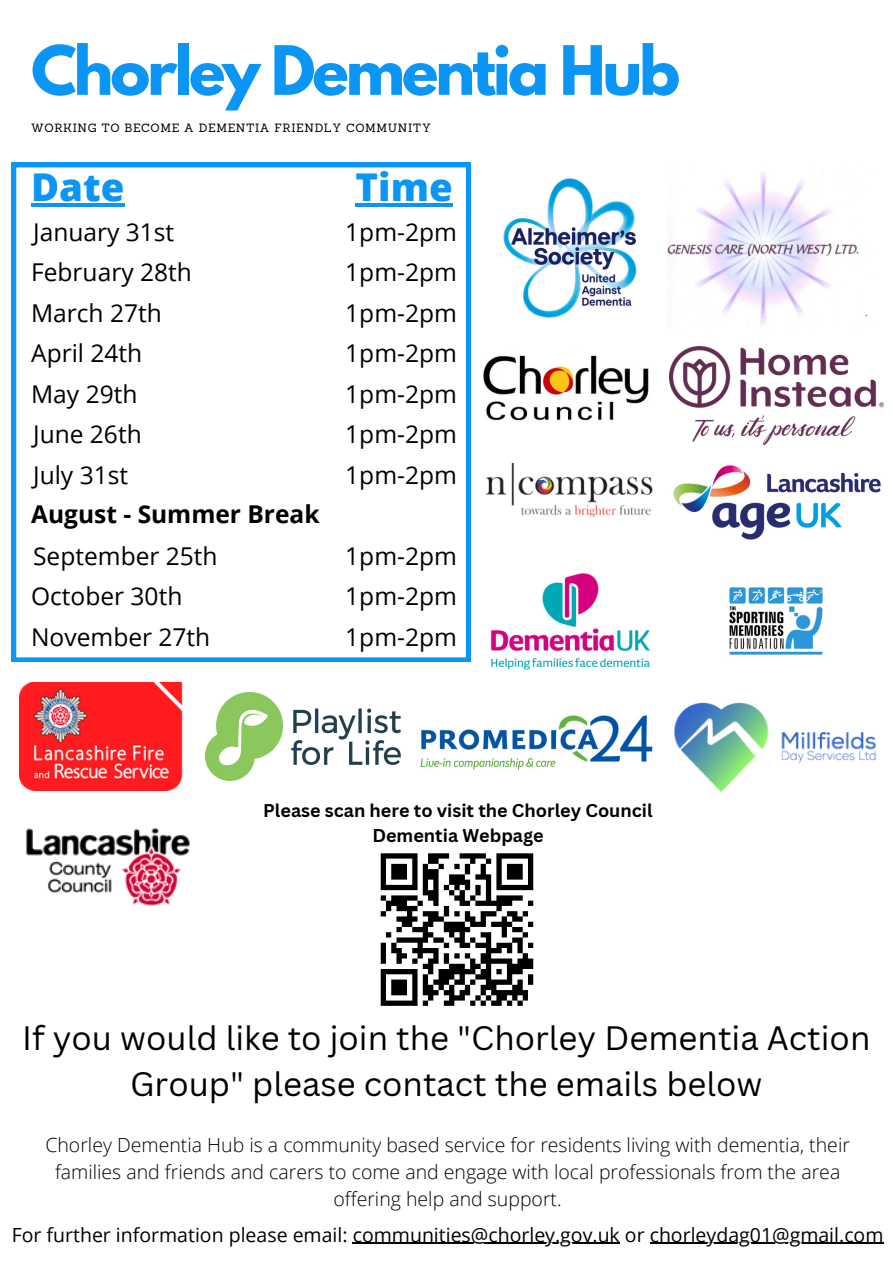
<style>
.page{position:relative;width:893px;height:1264px;background:#fff}
.page>*{position:absolute;margin:0;border:0;box-sizing:border-box;transform-origin:0 0}
.t1{font:700 60.15px "League Spartan";letter-spacing:-.05em;color:#0b96f6}
.t2{font:800 38.25px "Open Sans";color:#0b96f6}
.t3{font:33px/46px "Canva Sans";color:#000;text-align:center}
.t4{font:24.6px "Open Sans";color:#000}
.t5{font:700 24.6px "Open Sans";color:#000}
.t6{font:300 19.5px/27px "Open Sans";color:#000;text-align:center}
.t7{font:19.5px "Open Sans";color:#000}
.t8{font:700 18px/24.8px "Canva Sans";color:#000;text-align:center}
.t9{font:11.7px "Sanchez";letter-spacing:.05em;color:#000}
</style>
<div class="page">
<img style="left:420px;top:715px;width:233px;height:55px">
<img style="left:19px;top:682px;width:163px;height:108px">
<img style="left:674px;top:702px;width:202px;height:90px">
<img style="left:205px;top:692px;width:195px;height:88px">
<img style="left:490px;top:573px;width:160px;height:97px">
<img style="left:729px;top:587px;width:94px;height:68px">
<img style="left:487px;top:463px;width:165px;height:53px">
<img style="left:503px;top:178px;width:133px;height:140px">
<img style="left:673px;top:465px;width:208px;height:75px">
<img style="left:669px;top:347px;width:213px;height:98px">
<img style="left:667px;top:170px;width:201px;height:155px">
<img style="left:483px;top:355px;width:166px;height:66px">
<img style="left:26px;top:828px;width:164px;height:78px">
<hr style="left:353px;top:1242px;width:267px;height:1px;background:#000">
<hr style="left:649px;top:1242px;width:234px;height:1px;background:#000">
<svg style="left:12px;top:163px;width:458px;height:499px"></svg>
<hr style="left:355px;top:203px;width:97px;height:3px;background:#0b96f6">
<hr style="left:31px;top:203px;width:93px;height:3px;background:#0b96f6">
<svg style="left:380px;top:853px;width:154px;height:153px"></svg>
<p class="t1" style="left:31px;top:41px;width:650px">Chorley Dementia Hub</p>
<p class="t9" style="left:31px;top:120px;width:401px">WORKING TO BECOME A DEMENTIA FRIENDLY COMMUNITY</p>
<p class="t2" style="left:31px;top:160px;width:95px">Date</p>
<p class="t2" style="left:355px;top:160px;width:99px">Time</p>
<p class="t4" style="left:33px;top:214px;width:143px">January 31st</p>
<p class="t4" style="left:31px;top:255px;width:162px">February 28th</p>
<p class="t4" style="left:31px;top:295px;width:132px">March 27th</p>
<p class="t4" style="left:31px;top:336px;width:113px">April 24th</p>
<p class="t4" style="left:31px;top:376px;width:108px">May 29th</p>
<p class="t4" style="left:33px;top:417px;width:110px">June 26th</p>
<p class="t4" style="left:33px;top:457px;width:96px">July 31st</p>
<p class="t5" style="left:31px;top:497px;width:290px">August - Summer Break</p>
<p class="t4" style="left:33px;top:538px;width:186px">September 25th</p>
<p class="t4" style="left:31px;top:579px;width:153px">October 30th</p>
<p class="t4" style="left:31px;top:619px;width:181px">November 27th</p>
<p class="t4" style="left:345px;top:214px;width:113px">1pm-2pm</p>
<p class="t4" style="left:345px;top:255px;width:113px">1pm-2pm</p>
<p class="t4" style="left:345px;top:295px;width:113px">1pm-2pm</p>
<p class="t4" style="left:345px;top:336px;width:113px">1pm-2pm</p>
<p class="t4" style="left:345px;top:376px;width:113px">1pm-2pm</p>
<p class="t4" style="left:345px;top:417px;width:113px">1pm-2pm</p>
<p class="t4" style="left:345px;top:457px;width:113px">1pm-2pm</p>
<p class="t4" style="left:345px;top:538px;width:113px">1pm-2pm</p>
<p class="t4" style="left:345px;top:579px;width:113px">1pm-2pm</p>
<p class="t4" style="left:345px;top:619px;width:113px">1pm-2pm</p>
<p class="t8" style="left:263px;top:797px;width:391px">Please scan here to visit the Chorley Council<br>Dementia Webpage</p>
<p class="t3" style="left:22px;top:1013px;width:849px">If you would like to join the "Chorley Dementia Action<br>Group" please contact the emails below</p>
<p class="t6" style="left:45px;top:1130px;width:806px">Chorley Dementia Hub is a community based service for residents living with dementia, their families and friends and carers to come and engage with local professionals from the area offering help and support.</p>
<p class="t7" style="left:12px;top:1220px;width:873px">For further information please email: communities@chorley.gov.uk or chorleydag01@gmail.com</p>
</div>
